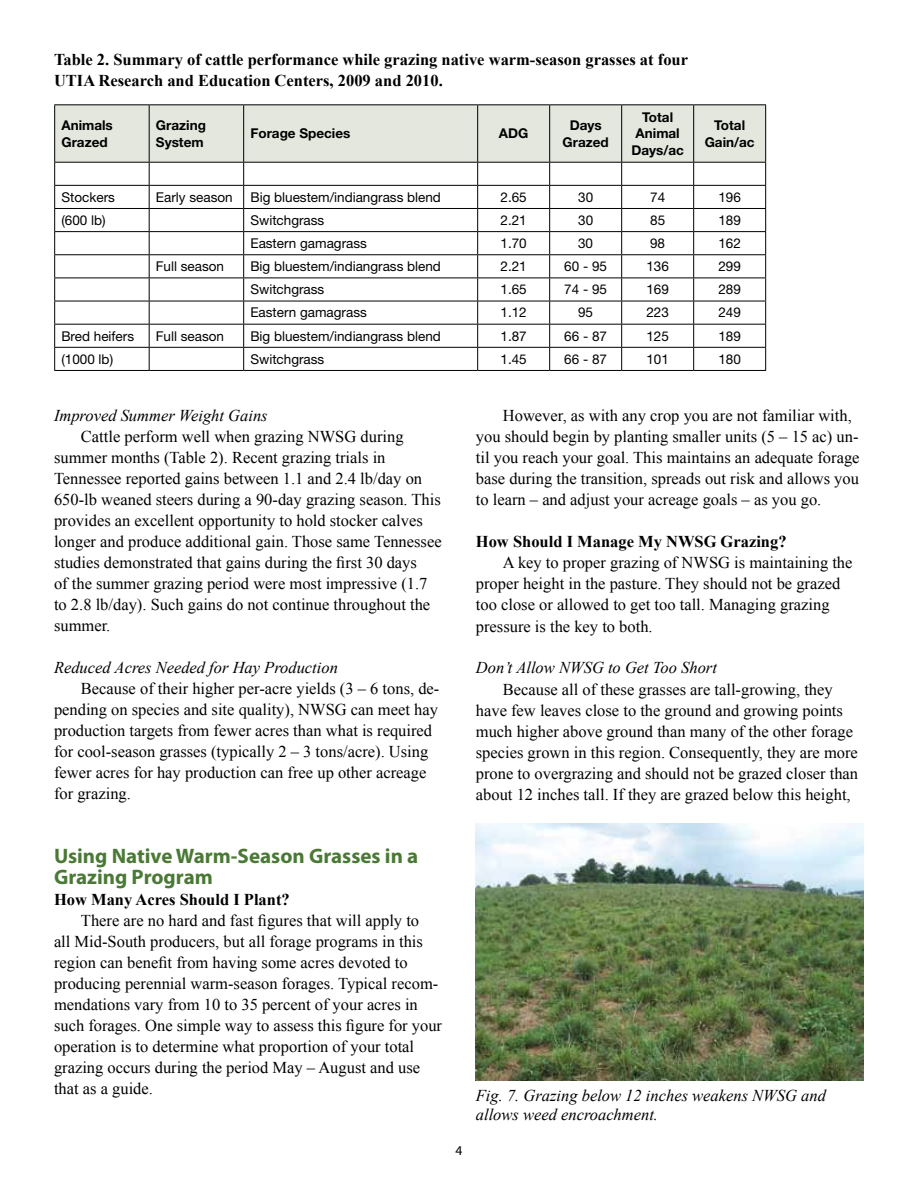
<style>
.page{position:relative;width:918px;height:1188px;background:#fff}
.page>*{position:absolute;margin:0;border:0;box-sizing:border-box;transform-origin:0 0}
.t1{font:700 21px/21.6px "Myriad Pro";color:#4a7935}
.t2{font:16.5px/21px "Times New Roman";color:#000}
.t3{font:700 16.5px/21px "Times New Roman";color:#000}
.t4{font:italic 16.5px/19.5px "Times New Roman";color:#000}
.t5{font:13.5px "Helvetica Neue LT Std";color:#000}
.t6{font:700 13.5px/16.5px "Helvetica Neue LT Std";color:#000;text-align:center}
.t7{font:13.5px "Myriad Pro";color:#000}
</style>
<div class="page">
<hr style="left:54px;top:104px;width:95px;height:1px;background:#000">
<hr style="left:149px;top:104px;width:95px;height:1px;background:#000">
<hr style="left:244px;top:104px;width:234px;height:1px;background:#000">
<hr style="left:478px;top:104px;width:72px;height:1px;background:#000">
<hr style="left:550px;top:104px;width:72px;height:1px;background:#000">
<hr style="left:622px;top:104px;width:72px;height:1px;background:#000">
<hr style="left:694px;top:104px;width:72px;height:1px;background:#000">
<svg style="left:54px;top:105px;width:712px;height:265px"></svg>
<hr style="left:54px;top:370px;width:95px;height:1px;background:#000">
<hr style="left:149px;top:370px;width:95px;height:1px;background:#000">
<hr style="left:244px;top:370px;width:234px;height:1px;background:#000">
<hr style="left:478px;top:370px;width:72px;height:1px;background:#000">
<hr style="left:550px;top:370px;width:72px;height:1px;background:#000">
<hr style="left:622px;top:370px;width:72px;height:1px;background:#000">
<hr style="left:694px;top:370px;width:72px;height:1px;background:#000">
<img style="left:476px;top:824px;width:388px;height:256px">
<p class="t3" style="left:54px;top:49px;width:636px">Table 2. Summary of cattle performance while grazing native warm-season grasses at four<br>UTIA Research and Education Centers, 2009 and 2010.</p>
<p class="t6" style="left:61px;top:117px;width:53px;text-align:left">Animals<br>Grazed</p>
<p class="t6" style="left:156px;top:117px;width:51px;text-align:left">Grazing<br>System</p>
<p class="t6" style="left:250px;top:125px;width:101px">Forage Species</p>
<p class="t6" style="left:499px;top:125px;width:31px">ADG</p>
<p class="t6" style="left:563px;top:117px;width:48px">Days<br>Grazed</p>
<p class="t6" style="left:631px;top:108px;width:54px">Total<br>Animal<br>Days/ac</p>
<p class="t6" style="left:705px;top:117px;width:51px">Total<br>Gain/ac</p>
<p class="t5" style="left:61px;top:189px;width:55px">Stockers</p>
<p class="t5" style="left:156px;top:189px;width:78px">Early season</p>
<p class="t5" style="left:250px;top:189px;width:192px">Big bluestem/indiangrass blend</p>
<p class="t5" style="left:501px;top:189px;width:28px">2.65</p>
<p class="t5" style="left:578px;top:189px;width:17px">30</p>
<p class="t5" style="left:650px;top:189px;width:17px">74</p>
<p class="t5" style="left:718px;top:189px;width:24px">196</p>
<p class="t5" style="left:61px;top:212px;width:46px">(600 lb)</p>
<p class="t5" style="left:250px;top:212px;width:75px">Switchgrass</p>
<p class="t5" style="left:501px;top:212px;width:28px">2.21</p>
<p class="t5" style="left:578px;top:212px;width:17px">30</p>
<p class="t5" style="left:650px;top:212px;width:17px">85</p>
<p class="t5" style="left:718px;top:212px;width:24px">189</p>
<p class="t5" style="left:250px;top:235px;width:118px">Eastern gamagrass</p>
<p class="t5" style="left:501px;top:235px;width:28px">1.70</p>
<p class="t5" style="left:578px;top:235px;width:17px">30</p>
<p class="t5" style="left:650px;top:235px;width:17px">98</p>
<p class="t5" style="left:718px;top:235px;width:24px">162</p>
<p class="t5" style="left:156px;top:258px;width:70px">Full season</p>
<p class="t5" style="left:250px;top:258px;width:192px">Big bluestem/indiangrass blend</p>
<p class="t5" style="left:501px;top:258px;width:28px">2.21</p>
<p class="t5" style="left:564px;top:258px;width:44px">60 - 95</p>
<p class="t5" style="left:646px;top:258px;width:24px">136</p>
<p class="t5" style="left:718px;top:258px;width:24px">299</p>
<p class="t5" style="left:250px;top:281px;width:75px">Switchgrass</p>
<p class="t5" style="left:501px;top:281px;width:28px">1.65</p>
<p class="t5" style="left:564px;top:281px;width:44px">74 - 95</p>
<p class="t5" style="left:646px;top:281px;width:24px">169</p>
<p class="t5" style="left:718px;top:281px;width:24px">289</p>
<p class="t5" style="left:250px;top:305px;width:118px">Eastern gamagrass</p>
<p class="t5" style="left:501px;top:305px;width:28px">1.12</p>
<p class="t5" style="left:578px;top:305px;width:17px">95</p>
<p class="t5" style="left:646px;top:305px;width:24px">223</p>
<p class="t5" style="left:718px;top:305px;width:24px">249</p>
<p class="t5" style="left:61px;top:328px;width:74px">Bred heifers</p>
<p class="t5" style="left:156px;top:328px;width:70px">Full season</p>
<p class="t5" style="left:250px;top:328px;width:192px">Big bluestem/indiangrass blend</p>
<p class="t5" style="left:501px;top:328px;width:28px">1.87</p>
<p class="t5" style="left:564px;top:328px;width:44px">66 - 87</p>
<p class="t5" style="left:646px;top:328px;width:24px">125</p>
<p class="t5" style="left:718px;top:328px;width:24px">189</p>
<p class="t5" style="left:61px;top:351px;width:53px">(1000 lb)</p>
<p class="t5" style="left:250px;top:351px;width:75px">Switchgrass</p>
<p class="t5" style="left:501px;top:351px;width:28px">1.45</p>
<p class="t5" style="left:564px;top:351px;width:44px">66 - 87</p>
<p class="t5" style="left:646px;top:351px;width:24px">101</p>
<p class="t5" style="left:718px;top:351px;width:24px">180</p>
<p class="t4" style="left:54px;top:406px;width:215px">Improved Summer Weight Gains</p>
<p class="t2" style="left:54px;top:426px;width:389px;text-indent:27px">Cattle perform well when grazing NWSG during summer months (Table 2). Recent grazing trials in Tennessee reported gains between 1.1 and 2.4 lb/day on 650-lb weaned steers during a 90-day grazing season. This provides an excellent opportunity to hold stocker calves longer and produce additional gain. Those same Tennessee studies demonstrated that gains during the first 30 days<br>of the summer grazing period were most impressive (1.7 to 2.8 lb/day). Such gains do not continue throughout the summer.</p>
<p class="t4" style="left:54px;top:658px;width:285px">Reduced Acres Needed for Hay Production</p>
<p class="t2" style="left:54px;top:678px;width:387px;text-indent:27px">Because of their higher per-acre yields (3 – 6 tons, de&shy;pending on species and site quality), NWSG can meet hay production targets from fewer acres than what is required for cool-season grasses (typically 2 – 3 tons/acre). Using fewer acres for hay production can free up other acreage for grazing.</p>
<p class="t2" style="left:476px;top:405px;width:385px;text-indent:27px">However, as with any crop you are not familiar with, you should begin by planting smaller units (5 – 15 ac) un&shy;til you reach your goal. This maintains an adequate forage base during the transition, spreads out risk and allows you to learn – and adjust your acreage goals – as you go.</p>
<p class="t3" style="left:476px;top:531px;width:312px">How Should I Manage My NWSG Grazing?</p>
<p class="t2" style="left:476px;top:552px;width:378px;text-indent:27px">A key to proper grazing of NWSG is maintaining the proper height in the pasture. They should not be grazed too close or allowed to get too tall. Managing grazing pressure is the key to both.</p>
<p class="t4" style="left:476px;top:658px;width:243px">Don’t Allow NWSG to Get Too Short</p>
<p class="t2" style="left:476px;top:678px;width:384px;text-indent:27px">Because all of these grasses are tall-growing, they have few leaves close to the ground and growing points much higher above ground than many of the other forage species grown in this region. Consequently, they are more prone to overgrazing and should not be grazed closer than about 12 inches tall. If they are grazed below this height,</p>
<p class="t1" style="left:54px;top:844px;width:366px">Using Native Warm-Season Grasses in a<br>Grazing Program</p>
<p class="t3" style="left:54px;top:889px;width:237px">How Many Acres Should I Plant?</p>
<p class="t2" style="left:54px;top:910px;width:390px;text-indent:27px">There are no hard and fast figures that will apply to<br>all Mid-South producers, but all forage programs in this region can benefit from having some acres devoted to producing perennial warm-season forages. Typical recom&shy;mendations vary from 10 to 35 percent of your acres in such forages. One simple way to assess this figure for your operation is to determine what proportion of your total grazing occurs during the period May – August and use that as a guide.</p>
<p class="t7" style="left:456px;top:1142px;width:8px">4</p>
<p class="t4" style="left:476px;top:1085px;width:352px">Fig. 7. Grazing below 12 inches weakens NWSG and allows weed encroachment.</p>
</div>
